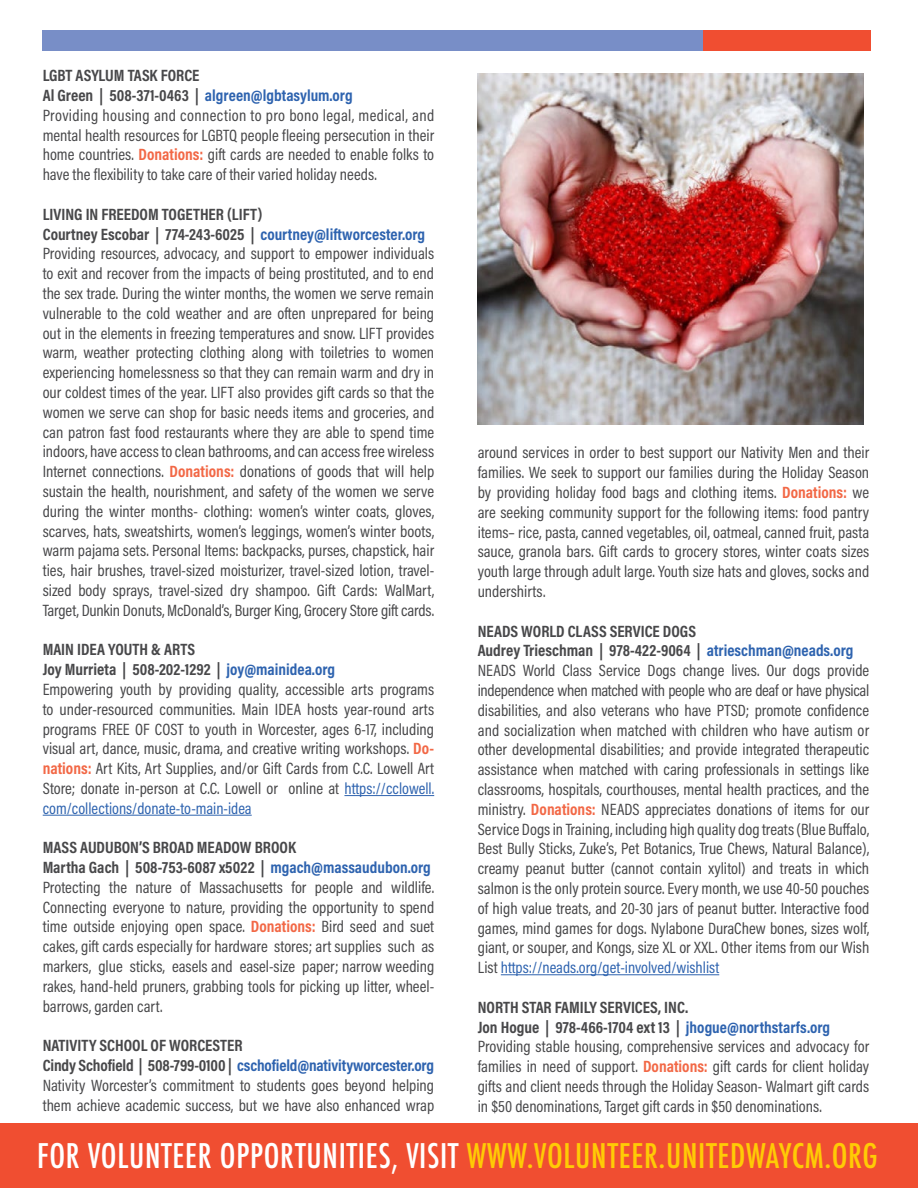
<style>
.page{position:relative;width:918px;height:1188px;background:#fff}
.page>*{position:absolute;margin:0;border:0;box-sizing:border-box;transform-origin:0 0}
.t1{font:500 condensed 33px "Futura";letter-spacing:.02em;color:#fff}
.t2{font:16.5px/19.8px "Acumin Pro Cond";color:#48484a}
.t3{font:700 16.5px "Acumin Pro Cond";color:#48484a}
.t4{font:700 16.35px "Acumin Pro Cond";letter-spacing:-.005em;color:#2e63af}
.t5{font:16.35px "Acumin Pro Cond";color:#2e63af}
.s1{font-size:16.5px;color:#48484a}
.s2{font-weight:700;color:#f26846}
.s3{font-weight:700}
.s4{font-weight:700;font-size:16.35px;color:#2e63af}
.s5{font-size:16.35px;color:#2e63af}
.s6{color:#ffcb05}
</style>
<div class="page">
<hr style="left:344px;top:795px;width:90px;height:1px;background:#2e63af">
<hr style="left:43px;top:815px;width:209px;height:1px;background:#2e63af">
<hr style="left:501px;top:974px;width:218px;height:1px;background:#2e63af">
<div style="left:459px;top:30px;width:412px;height:21px;background:#f04e31"></div>
<div style="left:43px;top:30px;width:660px;height:21px;background:#788ec7"></div>
<img style="left:478px;top:74px;width:386px;height:350px">
<div style="left:0;top:1123px;width:918px;height:65px;background:#f04e31"></div>
<p class="t3" style="left:43px;top:65px;width:158px">LGBT ASYLUM TASK FORCE</p>
<p class="t4" style="left:43px;top:85px;width:312px"><span class="s1">Al Green | 508-371-0463 |</span> algreen@lgbtasylum.org</p>
<p class="t2" style="left:43px;top:105px;width:393px;text-align:justify">Providing housing and connection to pro bono legal, medical, and mental health resources for LGBTQ people fleeing persecution in their home countries. <span class="s2">Donations:</span> gift cards are needed to enable folks to have the flexibility to take care of their varied holiday needs.</p>
<p class="t2" style="left:43px;top:204px;width:393px"><span class="s3">LIVING IN FREEDOM TOGETHER (LIFT)<br>Courtney Escobar | 774-243-6025 |</span> <span class="s4">courtney@liftworcester.org </span>Providing resources, advocacy, and support to empower individuals to exit and recover from the impacts of being prostituted, and to end the sex trade. During the winter months, the women we serve remain vulnerable to the cold weather and are often unprepared for being out in the elements in freezing temperatures and snow. LIFT provides warm, weather protecting clothing along with toiletries to women experiencing homelessness so that they can remain warm and dry in our coldest times of the year. LIFT also provides gift cards so that the women we serve can shop for basic needs items and groceries, and can patron fast food restaurants where they are able to spend time indoors, have access to clean bathrooms, and can access free wireless Internet connections. <span class="s2">Donations:</span> donations of goods that will help sustain the health, nourishment, and safety of the women we serve during the winter months- clothing: women’s winter coats, gloves, scarves, hats, sweatshirts, women’s leggings, women’s winter boots, warm pajama sets. Personal Items: backpacks, purses, chapstick, hair ties, hair brushes, travel-sized moisturizer, travel-sized lotion, travel&shy;sized body sprays, travel-sized dry shampoo. Gift Cards: WalMart, Target, Dunkin Donuts, McDonald’s, Burger King, Grocery Store gift cards.</p>
<p class="t2" style="left:43px;top:639px;width:393px"><span class="s3">MAIN IDEA YOUTH &amp; ARTS<br>Joy Murrieta | 508-202-1292 |</span> <span class="s4">joy@mainidea.org<br></span>Empowering youth by providing quality, accessible arts programs to under-resourced communities. Main IDEA hosts year-round arts programs FREE OF COST to youth in Worcester, ages 6-17, including visual art, dance, music, drama, and creative writing workshops. <span class="s2">Do&shy;nations:</span> Art Kits, Art Supplies, and/or Gift Cards from C.C. Lowell Art Store; donate in-person at C.C. Lowell or online at <span class="s5">https://cclowell.</span></p>
<p class="t5" style="left:43px;top:797px;width:211px">com/collections/donate-to-main-idea</p>
<p class="t2" style="left:43px;top:837px;width:393px"><span class="s3">MASS AUDUBON’S BROAD MEADOW BROOK<br>Martha Gach | 508-753-6087 x5022 |</span> <span class="s4">mgach@massaudubon.org </span>Protecting the nature of Massachusetts for people and wildlife.<br>Connecting everyone to nature, providing the opportunity to spend time outside enjoying open space. <span class="s2">Donations:</span> Bird seed and suet cakes, gift cards especially for hardware stores; art supplies such as markers, glue sticks, easels and easel-size paper; narrow weeding rakes, hand-held pruners, grabbing tools for picking up litter, wheel&shy;barrows, garden cart.</p>
<p class="t3" style="left:43px;top:1035px;width:201px">NATIVITY SCHOOL OF WORCESTER</p>
<p class="t4" style="left:43px;top:1055px;width:393px"><span class="s1">Cindy Schofield | 508-799-0100 |</span> cschofield@nativityworcester.org</p>
<p class="t2" style="left:43px;top:1075px;width:393px">Nativity Worcester’s commitment to students goes beyond helping them achieve academic success, but we have also enhanced wrap</p>
<p class="t2" style="left:478px;top:442px;width:393px;text-align:justify">around services in order to best support our Nativity Men and their families. We seek to support our families during the Holiday Season by providing holiday food bags and clothing items. <span class="s2">Donations:</span> we are seeking community support for the following items: food pantry items– rice, pasta, canned vegetables, oil, oatmeal, canned fruit, pasta sauce, granola bars. Gift cards to grocery stores, winter coats sizes youth large through adult large. Youth size hats and gloves, socks and undershirts.</p>
<p class="t2" style="left:478px;top:621px;width:393px"><span class="s3">NEADS WORLD CLASS SERVICE DOGS<br>Audrey Trieschman | 978-422-9064 |</span> <span class="s4">atrieschman@neads.org </span>NEADS World Class Service Dogs change lives. Our dogs provide independence when matched with people who are deaf or have physical disabilities, and also veterans who have PTSD; promote confidence and socialization when matched with children who have autism or other developmental disabilities; and provide integrated therapeutic assistance when matched with caring professionals in settings like classrooms, hospitals, courthouses, mental health practices, and the ministry. <span class="s2">Donations:</span> NEADS appreciates donations of items for our Service Dogs in Training, including high quality dog treats (Blue Buffalo, Best Bully Sticks, Zuke’s, Pet Botanics, True Chews, Natural Balance), creamy peanut butter (cannot contain xylitol) and treats in which salmon is the only protein source. Every month, we use 40-50 pouches of high value treats, and 20-30 jars of peanut butter. Interactive food games, mind games for dogs. Nylabone DuraChew bones, sizes wolf, giant, or souper, and Kongs, size XL or XXL. Other items from our Wish</p>
<p class="t5" style="left:478px;top:957px;width:243px"><span class="s1">List</span> https://neads.org/get-involved/wishlist</p>
<p class="t2" style="left:478px;top:997px;width:393px"><span class="s3">NORTH STAR FAMILY SERVICES, INC.<br>Jon Hogue | 978-466-1704 ext 13 |</span> <span class="s4">jhogue@northstarfs.org </span>Providing stable housing, comprehensive services and advocacy for families in need of support. <span class="s2">Donations:</span> gift cards for client holiday gifts and client needs through the Holiday Season- Walmart gift cards in $50 denominations, Target gift cards in $50 denominations.</p>
<h1 class="t1" style="left:37px;top:1135px;width:842px">FOR VOLUNTEER OPPORTUNITIES, VISIT <span class="s6">WWW.VOLUNTEER.UNITEDWAYCM.ORG</span></h1>
</div>
